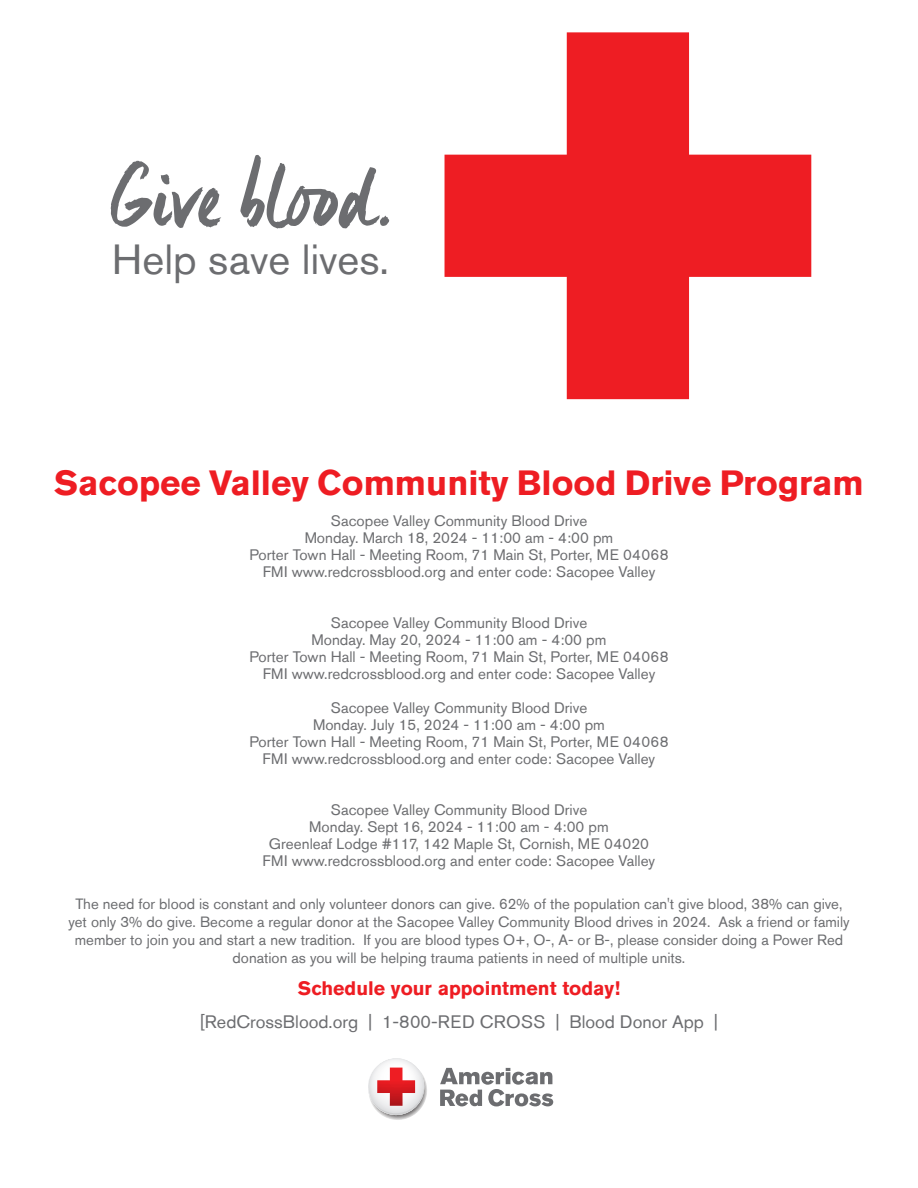
<style>
.page{position:relative;width:918px;height:1188px;background:#fff}
.page>*{position:absolute;margin:0;border:0;box-sizing:border-box;transform-origin:0 0}
.t1{font:88.5px "Manus";color:#6c6d70;scale:.95 1}
.t2{font:42px "Akzidenz Grotesk Std";color:#6c6d70}
.t3{font:700 34.95px "Akzidenz Grotesk Std";color:#ee1d23}
.t4{font:700 19.5px "Akzidenz Grotesk Std";color:#ee1d23}
.t5{font:18px "Akzidenz Grotesk Std";color:#6c6d70}
.t6{font:15.15px/17px "Akzidenz Grotesk Std";color:#6c6d70;text-align:center}
.t7{font:14.85px/17.9px "Akzidenz Grotesk Std";color:#6c6d70;text-align:center}
</style>
<div class="page">
<svg style="left:445px;top:32px;width:366px;height:367px;fill:#ee1d23"></svg>
<svg style="left:368px;top:1058px;width:59px;height:62px"></svg>
<svg style="left:440px;top:1068px;width:113px;height:39px"></svg>
<h1 class="t1" style="left:111px;top:143px;width:296px">Give blood.</h1>
<h2 class="t2" style="left:112px;top:235px;width:279px">Help save lives.</h2>
<h3 class="t3" style="left:54px;top:463px;width:811px">Sacopee Valley Community Blood Drive Program</h3>
<p class="t6" style="left:249px;top:512px;width:421px">Sacopee Valley Community Blood Drive<br>Monday. March 18, 2024 - 11:00 am - 4:00 pm<br>Porter Town Hall - Meeting Room, 71 Main St, Porter, ME 04068<br>FMI www.redcrossblood.org and enter code: Sacopee Valley</p>
<p class="t6" style="left:249px;top:614px;width:421px">Sacopee Valley Community Blood Drive<br>Monday. May 20, 2024 - 11:00 am - 4:00 pm<br>Porter Town Hall - Meeting Room, 71 Main St, Porter, ME 04068<br>FMI www.redcrossblood.org and enter code: Sacopee Valley</p>
<p class="t6" style="left:249px;top:699px;width:421px">Sacopee Valley Community Blood Drive<br>Monday. July 15, 2024 - 11:00 am - 4:00 pm<br>Porter Town Hall - Meeting Room, 71 Main St, Porter, ME 04068<br>FMI www.redcrossblood.org and enter code: Sacopee Valley</p>
<p class="t6" style="left:263px;top:801px;width:394px">Sacopee Valley Community Blood Drive<br>Monday. Sept 16, 2024 - 11:00 am - 4:00 pm<br>Greenleaf Lodge #117, 142 Maple St, Cornish, ME 04020<br>FMI www.redcrossblood.org and enter code: Sacopee Valley</p>
<p class="t7" style="left:68px;top:895px;width:783px">The need for blood is constant and only volunteer donors can give. 62% of the population can't give blood, 38% can give, yet only 3% do give. Become a regular donor at the Sacopee Valley Community Blood drives in 2024. Ask a friend or family member to join you and start a new tradition. If you are blood types O+, O-, A- or B-, please consider doing a Power Red donation as you will be helping trauma patients in need of multiple units.</p>
<p class="t4" style="left:298px;top:976px;width:324px">Schedule your appointment today!</p>
<p class="t5" style="left:200px;top:1011px;width:519px">[RedCrossBlood.org | 1-800-RED CROSS | Blood Donor App |</p>
</div>
